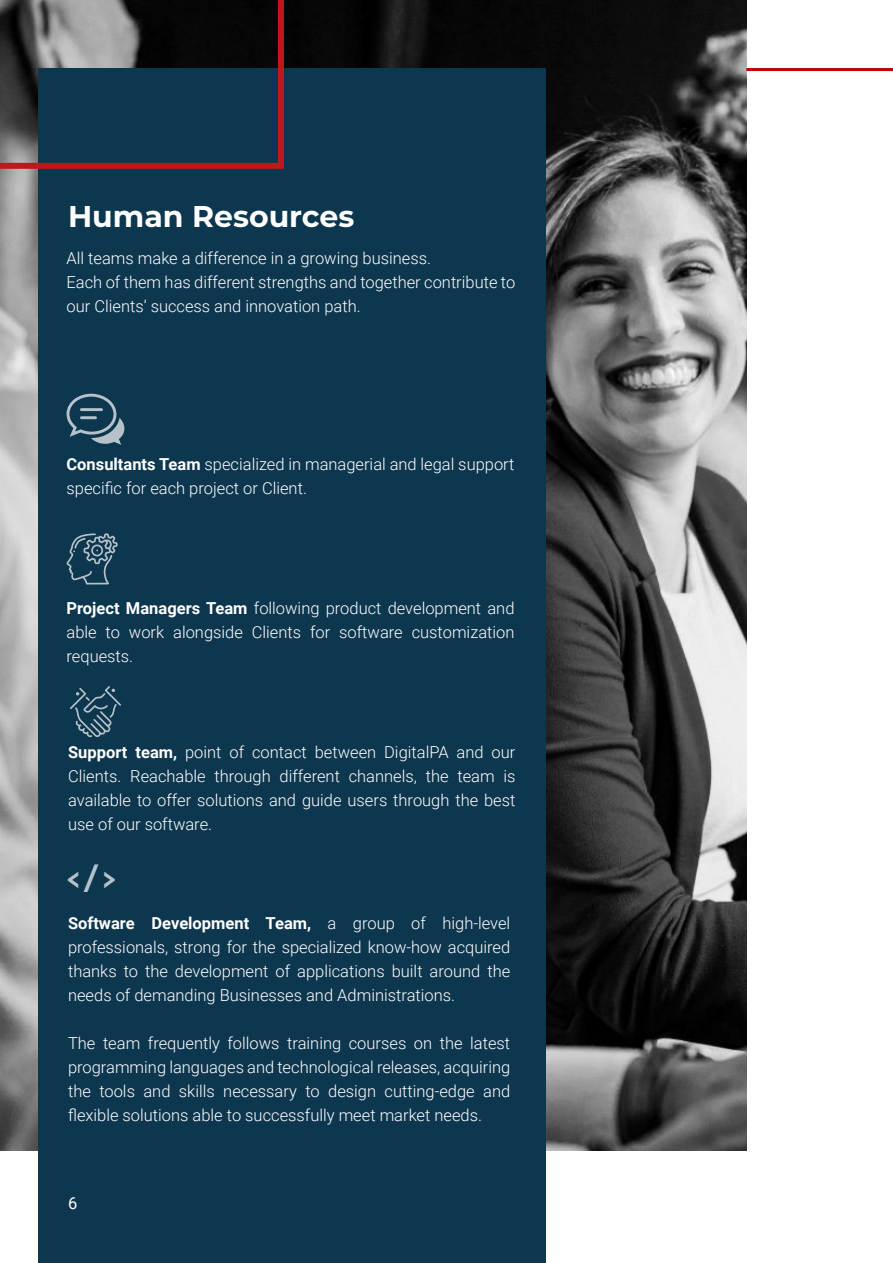
<style>
.page{position:relative;width:893px;height:1263px;background:#fff}
.page>*{position:absolute;margin:0;border:0;box-sizing:border-box;transform-origin:0 0}
.t1{font:700 36px "Agency FB";color:#fff}
.t2{font:700 30px "Montserrat";color:#fff}
.t3{font:300 16.5px/24px "Roboto";color:#fff;text-align:justify}
.t4{font:16.5px "Roboto";color:#fff}
.s1{font-weight:700}
</style>
<div class="page">
<img style="left:0;top:0;width:746px;height:1151px">
<div style="left:38px;top:68px;width:507px;height:1194px;background:#0d364f"></div>
<hr style="left:746px;top:68px;width:147px;height:3px;background:#bf0000">
<svg style="left:0;top:0;width:284px;height:169px"></svg>
<svg style="left:66px;top:533px;width:52px;height:51px"></svg>
<svg style="left:66px;top:393px;width:59px;height:52px"></svg>
<svg style="left:70px;top:686px;width:51px;height:51px"></svg>
<h2 class="t2" style="left:68px;top:194px;width:288px">Human Resources</h2>
<p class="t3" style="left:67px;top:245px;width:450px;text-align:left">All teams make a difference in a growing business.<br>Each of them has different strengths and together contribute to our Clients’ success and innovation path.</p>
<p class="t3" style="left:67px;top:452px;width:449px"><span class="s1">Consultants Team</span> specialized in managerial and legal support specific for each project or Client.</p>
<p class="t3" style="left:67px;top:595px;width:449px"><span class="s1">Project Managers Team</span> following product development and able to work alongside Clients for software customization requests.</p>
<p class="t3" style="left:68px;top:739px;width:449px"><span class="s1">Support team,</span> point of contact between DigitalPA and our Clients. Reachable through different channels, the team is available to offer solutions and guide users through the best use of our software.</p>
<h1 class="t1" style="left:67px;top:856px;width:51px">&lt;/&gt;</h1>
<p class="t3" style="left:68px;top:910px;width:444px"><span class="s1">Software Development Team,</span> a group of high-level professionals, strong for the specialized know-how acquired thanks to the development of applications built around the needs of demanding Businesses and Administrations.</p>
<p class="t3" style="left:68px;top:1030px;width:444px">The team frequently follows training courses on the latest programming languages and technological releases, acquiring the tools and skills necessary to design cutting-edge and flexible solutions able to successfully meet market needs.</p>
<p class="t4" style="left:68px;top:1192px;width:11px">6</p>
</div>
